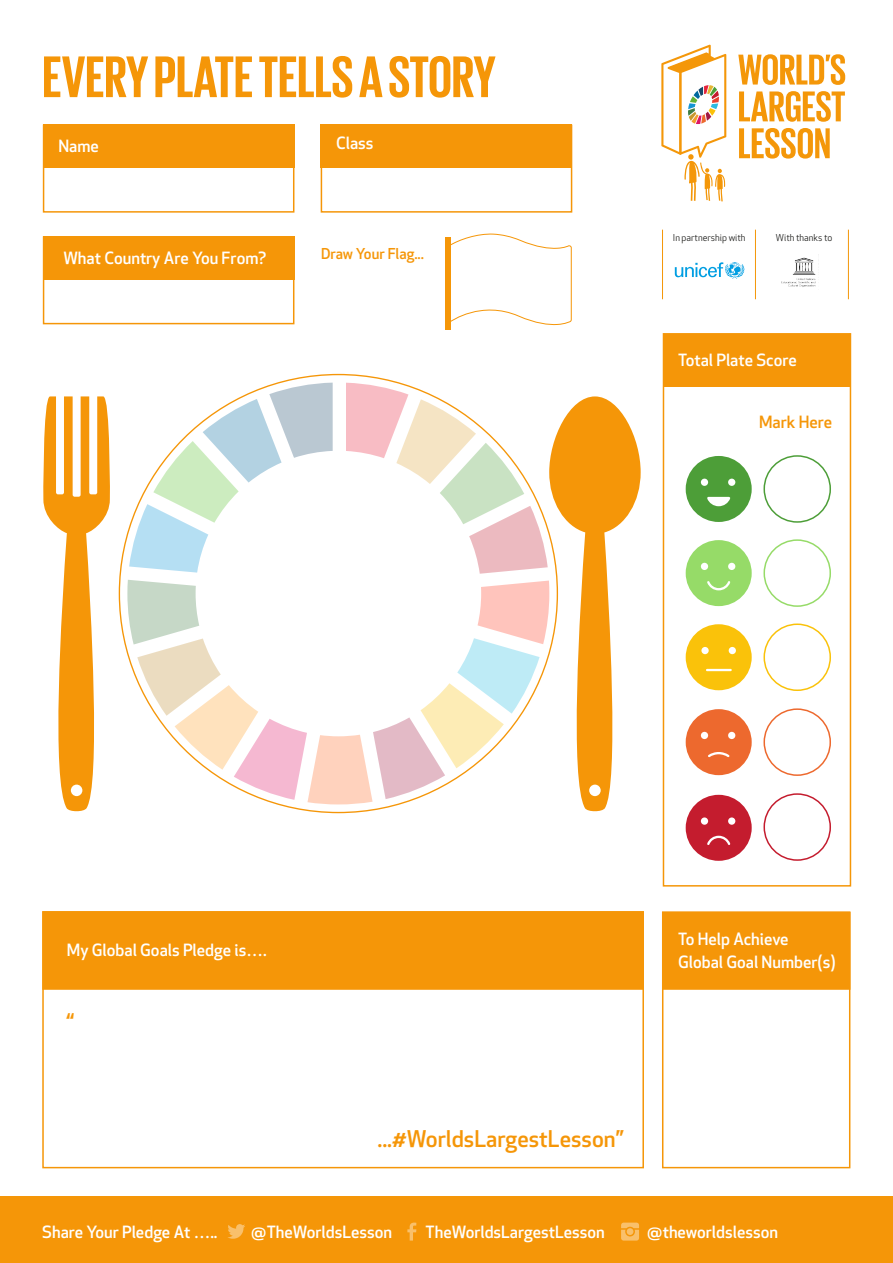
<style>
.page{position:relative;width:893px;height:1263px;background:#fff}
.page>*{position:absolute;margin:0;border:0;box-sizing:border-box;transform-origin:0 0}
.t1{font:700 60px "Giorgio Sans";color:#f59608}
.t2{font:500 22.5px "Apex New";color:#f59608}
.t3{font:500 16.5px/22.5px "Apex New";color:#fff}
.t4{font:500 16.5px "Apex New";color:#f59608}
.t5{font:500 14.7px "Apex New";color:#f59608}
.t6{font:9.3px "Apex New";color:#1d1d1b}
</style>
<div class="page">
<div style="left:662px;top:912px;width:188px;height:256px;border:2px solid #f59608"></div>
<div style="left:663px;top:333px;width:188px;height:553px;border:2px solid #f59608"></div>
<div style="left:686px;top:709px;width:66px;height:66px;background:#ed692e;border-radius:50%"></div>
<div style="left:701px;top:732px;width:7px;height:7px;background:#fff;border-radius:50%"></div>
<div style="left:728px;top:732px;width:7px;height:7px;background:#fff;border-radius:50%"></div>
<div style="left:686px;top:624px;width:66px;height:66px;background:#fac20a;border-radius:50%"></div>
<div style="left:701px;top:647px;width:8px;height:7px;background:#fff;border-radius:50%"></div>
<div style="left:729px;top:647px;width:7px;height:7px;background:#fff;border-radius:50%"></div>
<hr style="left:707px;top:669px;width:24px;height:2px;background:#fff">
<div style="left:662px;top:911px;width:188px;height:79px;background:#f59608;border:2px solid #f59608"></div>
<div style="left:763px;top:793px;width:68px;height:68px;border:2px solid #c41c2e;border-radius:50%"></div>
<div style="left:42px;top:911px;width:602px;height:79px;background:#f59608;border:2px solid #f59608"></div>
<div style="left:763px;top:708px;width:68px;height:68px;border:2px solid #ed692e;border-radius:50%"></div>
<div style="left:763px;top:623px;width:68px;height:68px;border:2px solid #fac20a;border-radius:50%"></div>
<div style="left:663px;top:334px;width:187px;height:53px;background:#f59608"></div>
<svg style="left:445px;top:233px;width:127px;height:97px"></svg>
<div style="left:43px;top:125px;width:251px;height:43px;background:#f59608"></div>
<div style="left:321px;top:125px;width:251px;height:43px;background:#f59608"></div>
<div style="left:43px;top:125px;width:251px;height:88px;border:2px solid #f59608"></div>
<div style="left:321px;top:125px;width:251px;height:88px;border:2px solid #f59608"></div>
<div style="left:686px;top:795px;width:66px;height:66px;background:#c41c2e;border-radius:50%"></div>
<svg style="left:707px;top:835px;width:24px;height:10px"></svg>
<div style="left:701px;top:817px;width:7px;height:8px;background:#fff;border-radius:50%"></div>
<div style="left:728px;top:817px;width:7px;height:8px;background:#fff;border-radius:50%"></div>
<svg style="left:708px;top:752px;width:22px;height:6px"></svg>
<img style="left:781px;top:254px;width:38px;height:33px">
<svg style="left:675px;top:262px;width:69px;height:17px"></svg>
<svg style="left:738px;top:54px;width:107px;height:31px"></svg>
<svg style="left:739px;top:91px;width:106px;height:31px"></svg>
<svg style="left:739px;top:128px;width:91px;height:31px"></svg>
<svg style="left:661px;top:45px;width:65px;height:156px"></svg>
<hr style="left:662px;top:230px;width:1px;height:69px;background:#f49709">
<hr style="left:755px;top:230px;width:1px;height:69px;background:#f49709">
<hr style="left:848px;top:230px;width:1px;height:69px;background:#f49709">
<svg style="left:43px;top:396px;width:67px;height:416px"></svg>
<svg style="left:127px;top:383px;width:514px;height:429px"></svg>
<div style="left:0;top:1197px;width:893px;height:66px;background:#f59608"></div>
<div style="left:43px;top:236px;width:251px;height:44px;background:#f59608"></div>
<div style="left:43px;top:236px;width:251px;height:88px;border:2px solid #f59608"></div>
<svg style="left:228px;top:1224px;width:17px;height:15px"></svg>
<svg style="left:407px;top:1222px;width:9px;height:18px"></svg>
<svg style="left:621px;top:1222px;width:18px;height:18px"></svg>
<div style="left:686px;top:456px;width:66px;height:66px;background:#4d9e38;border-radius:50%"></div>
<svg style="left:707px;top:496px;width:24px;height:11px"></svg>
<div style="left:701px;top:479px;width:7px;height:7px;background:#fff;border-radius:50%"></div>
<div style="left:728px;top:479px;width:7px;height:7px;background:#fff;border-radius:50%"></div>
<div style="left:763px;top:455px;width:68px;height:68px;border:2px solid #4d9e38;border-radius:50%"></div>
<div style="left:686px;top:540px;width:66px;height:66px;background:#96db68;border-radius:50%"></div>
<svg style="left:707px;top:581px;width:24px;height:10px"></svg>
<div style="left:701px;top:563px;width:7px;height:7px;background:#fff;border-radius:50%"></div>
<div style="left:728px;top:563px;width:7px;height:7px;background:#fff;border-radius:50%"></div>
<div style="left:763px;top:539px;width:68px;height:68px;border:2px solid #96db68;border-radius:50%"></div>
<p class="t1" style="left:43px;top:47px;width:455px">EVERY PLATE TELLS A STORY</p>
<p class="t3" style="left:58px;top:134px;width:42px">Name</p>
<p class="t3" style="left:336px;top:132px;width:39px">Class</p>
<p class="t3" style="left:63px;top:246px;width:204px">What Country Are You From?</p>
<p class="t5" style="left:321px;top:244px;width:105px">Draw Your Flag...</p>
<p class="t6" style="left:673px;top:232px;width:74px">In partnership with</p>
<p class="t6" style="left:776px;top:232px;width:58px">With thanks to</p>
<p class="t3" style="left:678px;top:348px;width:120px">Total Plate Score</p>
<p class="t4" style="left:759px;top:411px;width:75px">Mark Here</p>
<p class="t3" style="left:67px;top:938px;width:201px">My Global Goals Pledge is….</p>
<p class="t2" style="left:67px;top:1007px;width:9px">“</p>
<p class="t3" style="left:678px;top:928px;width:159px">To Help Achieve<br>Global Goal Number(s)</p>
<p class="t2" style="left:377px;top:1124px;width:247px">...#WorldsLargestLesson”</p>
<p class="t3" style="left:42px;top:1220px;width:177px">Share Your Pledge At …..</p>
<p class="t3" style="left:251px;top:1220px;width:143px">@TheWorldsLesson</p>
<p class="t3" style="left:426px;top:1220px;width:181px">TheWorldsLargestLesson</p>
<p class="t3" style="left:647px;top:1220px;width:133px">@theworldslesson</p>
</div>
